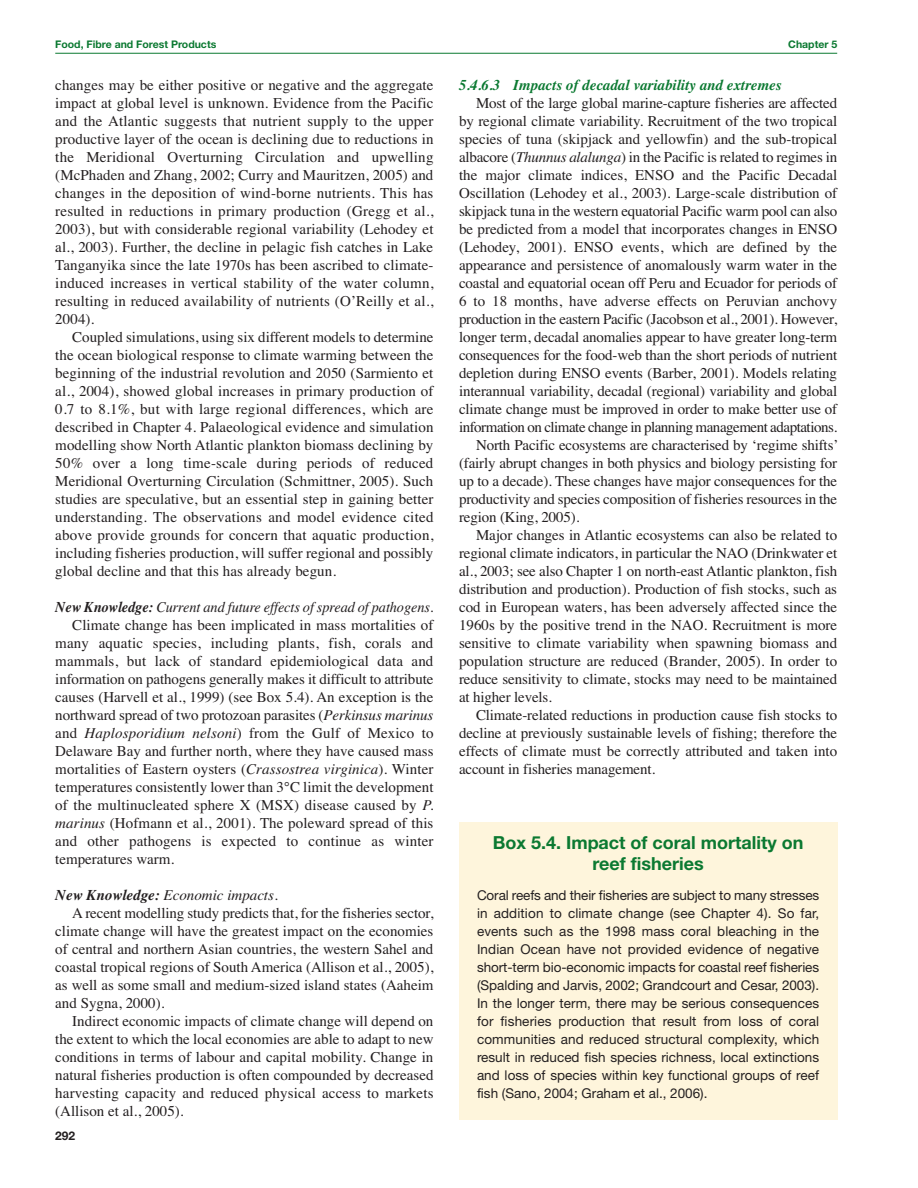
<style>
.page{position:relative;width:918px;height:1188px;background:#fff}
.page>*{position:absolute;margin:0;border:0;box-sizing:border-box;transform-origin:0 0}
.t1{font:700 18px/21.6px "Helvetica Neue";color:#0b7931;text-align:center}
.t2{font:15px/18px "Times";color:#231f20;text-align:justify}
.t3{font:15px "Times";letter-spacing:-.03em;color:#231f20}
.t4{font:italic 15px "Times";letter-spacing:-.005em;color:#231f20;scale:.95 1}
.t5{font:italic 700 15px "Times";color:#0b7931}
.t6{font:italic 15px "Times";letter-spacing:-.005em;color:#231f20}
.t7{font:13.5px/18px "Helvetica Neue";color:#231f20;text-align:justify}
.t8{font:700 12px "Helvetica Neue";color:#231f20}
.t9{font:700 10.5px "Helvetica Neue";color:#0b7931}
.s1{font-weight:700}
.s2{font-style:italic}
</style>
<div class="page">
<hr style="left:55px;top:53px;width:782px;height:1px;background:#0b7931">
<div style="left:459px;top:823px;width:378px;height:297px;background:#fef5dc"></div>
<p class="t9" style="left:55px;top:40px;width:163px">Food, Fibre and Forest Products</p>
<p class="t9" style="left:788px;top:40px;width:50px">Chapter 5</p>
<p class="t2" style="left:55px;top:76px;width:380px">changes may be either positive or negative and the aggregate impact at global level is unknown. Evidence from the Pacific and the Atlantic suggests that nutrient supply to the upper productive layer of the ocean is declining due to reductions in the Meridional Overturning Circulation and upwelling (McPhaden and Zhang, 2002; Curry and Mauritzen, 2005) and changes in the deposition of wind-borne nutrients. This has resulted in reductions in primary production (Gregg et al., 2003), but with considerable regional variability (Lehodey et al., 2003). Further, the decline in pelagic fish catches in Lake Tanganyika since the late 1970s has been ascribed to climate&shy;induced increases in vertical stability of the water column, resulting in reduced availability of nutrients (O’Reilly et al., 2004).</p>
<p class="t2" style="left:55px;top:328px;width:380px;text-indent:17px">Coupled simulations, using six different models to determine the ocean biological response to climate warming between the beginning of the industrial revolution and 2050 (Sarmiento et al., 2004), showed global increases in primary production of 0.7 to 8.1%, but with large regional differences, which are described in Chapter 4. Palaeological evidence and simulation modelling show North Atlantic plankton biomass declining by 50% over a long time-scale during periods of reduced Meridional Overturning Circulation (Schmittner, 2005). Such studies are speculative, but an essential step in gaining better understanding. The observations and model evidence cited above provide grounds for concern that aquatic production, including fisheries production, will suffer regional and possibly global decline and that this has already begun.</p>
<p class="t4" style="left:55px;top:598px;width:400px"><span class="s1">New Knowledge:</span> Current and future effects of spread of pathogens.</p>
<p class="t2" style="left:72px;top:616px;width:363px">Climate change has been implicated in mass mortalities of</p>
<p class="t2" style="left:55px;top:634px;width:380px">many aquatic species, including plants, fish, corals and</p>
<p class="t2" style="left:55px;top:652px;width:380px">mammals, but lack of standard epidemiological data and</p>
<p class="t2" style="left:55px;top:670px;width:380px">information on pathogens generally makes it difficult to attribute</p>
<p class="t2" style="left:55px;top:688px;width:380px">causes (Harvell et al., 1999) (see Box 5.4). An exception is the</p>
<p class="t2" style="left:55px;top:706px;width:380px">northward spread of two protozoan parasites (<span class="s2">Perkinsus marinus</span></p>
<p class="t2" style="left:55px;top:724px;width:380px">and <span class="s2">Haplosporidium nelsoni</span>) from the Gulf of Mexico to</p>
<p class="t2" style="left:55px;top:742px;width:380px">Delaware Bay and further north, where they have caused mass</p>
<p class="t2" style="left:55px;top:760px;width:380px">mortalities of Eastern oysters (<span class="s2">Crassostrea virginica</span>). Winter</p>
<p class="t2" style="left:55px;top:778px;width:380px">temperatures consistently lower than 3°C limit the development</p>
<p class="t2" style="left:55px;top:796px;width:380px">of the multinucleated sphere X (MSX) disease caused by <span class="s2">P.</span></p>
<p class="t2" style="left:55px;top:814px;width:380px"><span class="s2">marinus</span> (Hofmann et al., 2001). The poleward spread of this</p>
<p class="t2" style="left:55px;top:832px;width:380px">and other pathogens is expected to continue as winter</p>
<p class="t2" style="left:55px;top:850px;width:121px">temperatures warm.</p>
<p class="t6" style="left:55px;top:886px;width:224px"><span class="s1">New Knowledge:</span> Economic impacts.</p>
<p class="t2" style="left:72px;top:904px;width:363px">A recent modelling study predicts that, for the fisheries sector,</p>
<p class="t2" style="left:55px;top:922px;width:380px">climate change will have the greatest impact on the economies</p>
<p class="t2" style="left:55px;top:940px;width:380px">of central and northern Asian countries, the western Sahel and</p>
<p class="t2" style="left:55px;top:958px;width:380px">coastal tropical regions of South America (Allison et al., 2005),</p>
<p class="t2" style="left:55px;top:976px;width:380px">as well as some small and medium-sized island states (Aaheim</p>
<p class="t2" style="left:55px;top:994px;width:111px">and Sygna, 2000).</p>
<p class="t2" style="left:72px;top:1012px;width:363px">Indirect economic impacts of climate change will depend on</p>
<p class="t2" style="left:55px;top:1030px;width:380px">the extent to which the local economies are able to adapt to new</p>
<p class="t2" style="left:55px;top:1048px;width:380px">conditions in terms of labour and capital mobility. Change in</p>
<p class="t2" style="left:55px;top:1066px;width:380px">natural fisheries production is often compounded by decreased</p>
<p class="t2" style="left:55px;top:1084px;width:380px">harvesting capacity and reduced physical access to markets</p>
<p class="t2" style="left:55px;top:1102px;width:130px">(Allison et al., 2005).</p>
<p class="t8" style="left:55px;top:1131px;width:21px">292</p>
<p class="t5" style="left:459px;top:76px;width:324px">5.4.6.3 Impacts of decadal variability and extremes</p>
<p class="t2" style="left:476px;top:94px;width:363px">Most of the large global marine-capture fisheries are affected</p>
<p class="t2" style="left:459px;top:112px;width:380px">by regional climate variability. Recruitment of the two tropical</p>
<p class="t2" style="left:459px;top:130px;width:380px">species of tuna (skipjack and yellowfin) and the sub-tropical</p>
<p class="t2" style="left:459px;top:148px;width:380px">albacore (<span class="s2">Thunnus alalunga</span>) in the Pacific is related to regimes in</p>
<p class="t2" style="left:459px;top:166px;width:380px">the major climate indices, ENSO and the Pacific Decadal</p>
<p class="t2" style="left:459px;top:184px;width:380px">Oscillation (Lehodey et al., 2003). Large-scale distribution of</p>
<p class="t2" style="left:459px;top:202px;width:380px">skipjack tuna in the western equatorial Pacific warm pool can also</p>
<p class="t2" style="left:459px;top:220px;width:380px">be predicted from a model that incorporates changes in ENSO</p>
<p class="t2" style="left:459px;top:238px;width:380px">(Lehodey, 2001). ENSO events, which are defined by the</p>
<p class="t2" style="left:459px;top:256px;width:380px">appearance and persistence of anomalously warm water in the</p>
<p class="t2" style="left:459px;top:274px;width:380px">coastal and equatorial ocean off Peru and Ecuador for periods of</p>
<p class="t2" style="left:459px;top:292px;width:380px">6 to 18 months, have adverse effects on Peruvian anchovy</p>
<p class="t2" style="left:459px;top:310px;width:380px">production in the eastern Pacific (Jacobson et al., 2001). However,</p>
<p class="t2" style="left:459px;top:328px;width:380px">longer term, decadal anomalies appear to have greater long-term</p>
<p class="t2" style="left:459px;top:346px;width:380px">consequences for the food-web than the short periods of nutrient</p>
<p class="t2" style="left:459px;top:364px;width:380px">depletion during ENSO events (Barber, 2001). Models relating</p>
<p class="t2" style="left:459px;top:382px;width:380px">interannual variability, decadal (regional) variability and global</p>
<p class="t2" style="left:459px;top:400px;width:380px">climate change must be improved in order to make better use of</p>
<p class="t3" style="left:459px;top:418px;width:380px">information on climate change in planning management adaptations.</p>
<p class="t2" style="left:476px;top:436px;width:364px">North Pacific ecosystems are characterised by ‘regime shifts’</p>
<p class="t2" style="left:459px;top:454px;width:380px">(fairly abrupt changes in both physics and biology persisting for</p>
<p class="t2" style="left:459px;top:472px;width:380px">up to a decade). These changes have major consequences for the</p>
<p class="t2" style="left:459px;top:490px;width:380px">productivity and species composition of fisheries resources in the</p>
<p class="t2" style="left:459px;top:508px;width:122px">region (King, 2005).</p>
<p class="t2" style="left:476px;top:526px;width:363px">Major changes in Atlantic ecosystems can also be related to</p>
<p class="t2" style="left:459px;top:544px;width:380px">regional climate indicators, in particular the NAO (Drinkwater et</p>
<p class="t2" style="left:459px;top:562px;width:380px">al., 2003; see also Chapter 1 on north-east Atlantic plankton, fish</p>
<p class="t2" style="left:459px;top:580px;width:380px">distribution and production). Production of fish stocks, such as</p>
<p class="t2" style="left:459px;top:598px;width:380px">cod in European waters, has been adversely affected since the</p>
<p class="t2" style="left:459px;top:616px;width:380px">1960s by the positive trend in the NAO. Recruitment is more</p>
<p class="t2" style="left:459px;top:634px;width:380px">sensitive to climate variability when spawning biomass and</p>
<p class="t2" style="left:459px;top:652px;width:380px">population structure are reduced (Brander, 2005). In order to</p>
<p class="t2" style="left:459px;top:670px;width:380px">reduce sensitivity to climate, stocks may need to be maintained</p>
<p class="t2" style="left:459px;top:688px;width:94px">at higher levels.</p>
<p class="t2" style="left:476px;top:706px;width:363px">Climate-related reductions in production cause fish stocks to</p>
<p class="t2" style="left:459px;top:724px;width:380px">decline at previously sustainable levels of fishing; therefore the</p>
<p class="t2" style="left:459px;top:742px;width:380px">effects of climate must be correctly attributed and taken into</p>
<p class="t2" style="left:459px;top:760px;width:198px">account in fisheries management.</p>
<p class="t1" style="left:493px;top:833px;width:312px">Box 5.4. Impact of coral mortality on reef fisheries</p>
<p class="t7" style="left:477px;top:888px;width:344px">Coral reefs and their fisheries are subject to many stresses in addition to climate change (see Chapter 4). So far, events such as the 1998 mass coral bleaching in the Indian Ocean have not provided evidence of negative short-term bio-economic impacts for coastal reef fisheries (Spalding and Jarvis, 2002; Grandcourt and Cesar, 2003).<br>In the longer term, there may be serious consequences for fisheries production that result from loss of coral communities and reduced structural complexity, which result in reduced fish species richness, local extinctions and loss of species within key functional groups of reef fish (Sano, 2004; Graham et al., 2006).</p>
</div>
